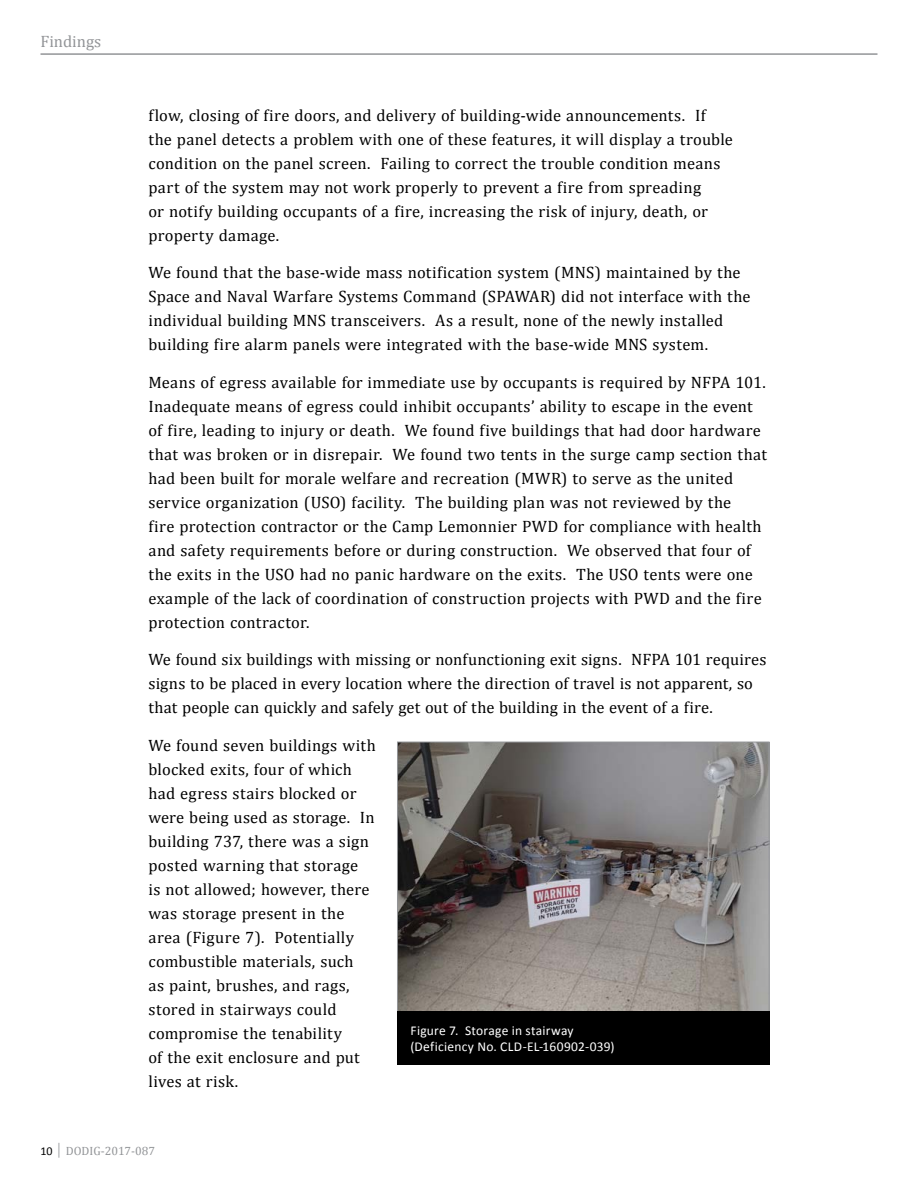
<style>
.page{position:relative;width:918px;height:1188px;background:#fff}
.page>*{position:absolute;margin:0;border:0;box-sizing:border-box;transform-origin:0 0}
.Body{font:16.5px/24px "Cambria";letter-spacing:.015em;color:#000}
.t1{font:16.5px "Cambria";color:#939598}
.Caption_No_bleed{font:13.5px/16.2px "Calibri";letter-spacing:.015em;color:#fff}
.t2{font:12px "Cambria";color:#939598}
.s1{font-family:"Calibri";color:#000}
</style>
<div class="page">
<hr style="left:40px;top:53px;width:838px;height:2px;background:#939598">
<img style="left:399px;top:744px;width:369px;height:268px">
<div style="left:397px;top:1012px;width:373px;height:53px;background:#000"></div>
<p class="t1" style="left:40px;top:31px;width:62px">Findings</p>
<p class="Body" style="left:148px;top:103px;width:586px">flow, closing of fire doors, and delivery of building‑wide announcements. If the panel detects a problem with one of these features, it will display a trouble condition on the panel screen. Failing to correct the trouble condition means part of the system may not work properly to prevent a fire from spreading<br>or notify building occupants of a fire, increasing the risk of injury, death, or property damage.</p>
<p class="Body" style="left:148px;top:261px;width:604px">We found that the base‑wide mass notification system (MNS) maintained by the Space and Naval Warfare Systems Command (SPAWAR) did not interface with the individual building MNS transceivers. As a result, none of the newly installed building fire alarm panels were integrated with the base‑wide MNS system.</p>
<p class="Body" style="left:148px;top:370px;width:620px">Means of egress available for immediate use by occupants is required by NFPA 101.<br>Inadequate means of egress could inhibit occupants’ ability to escape in the event of fire, leading to injury or death. We found five buildings that had door hardware that was broken or in disrepair. We found two tents in the surge camp section that had been built for morale welfare and recreation (MWR) to serve as the united service organization (USO) facility. The building plan was not reviewed by the<br>fire protection contractor or the Camp Lemonnier PWD for compliance with health and safety requirements before or during construction. We observed that four of the exits in the USO had no panic hardware on the exits. The USO tents were one example of the lack of coordination of construction projects with PWD and the fire protection contractor.</p>
<p class="Body" style="left:148px;top:648px;width:619px">We found six buildings with missing or nonfunctioning exit signs. NFPA 101 requires signs to be placed in every location where the direction of travel is not apparent, so that people can quickly and safely get out of the building in the event of a fire.</p>
<p class="Body" style="left:148px;top:733px;width:229px">We found seven buildings with blocked exits, four of which had egress stairs blocked or were being used as storage. In building 737, there was a sign posted warning that storage<br>is not allowed; however, there was storage present in the area (Figure 7). Potentially combustible materials, such<br>as paint, brushes, and rags, stored in stairways could compromise the tenability<br>of the exit enclosure and put lives at risk.</p>
<p class="Caption_No_bleed" style="left:411px;top:1022px;width:206px">Figure 7. Storage in stairway (Deficiency No. CLD-EL-160902-039)</p>
<p class="t2" style="left:40px;top:1143px;width:116px"><span class="s1">10</span> │ DODIG-2017-087</p>
</div>
